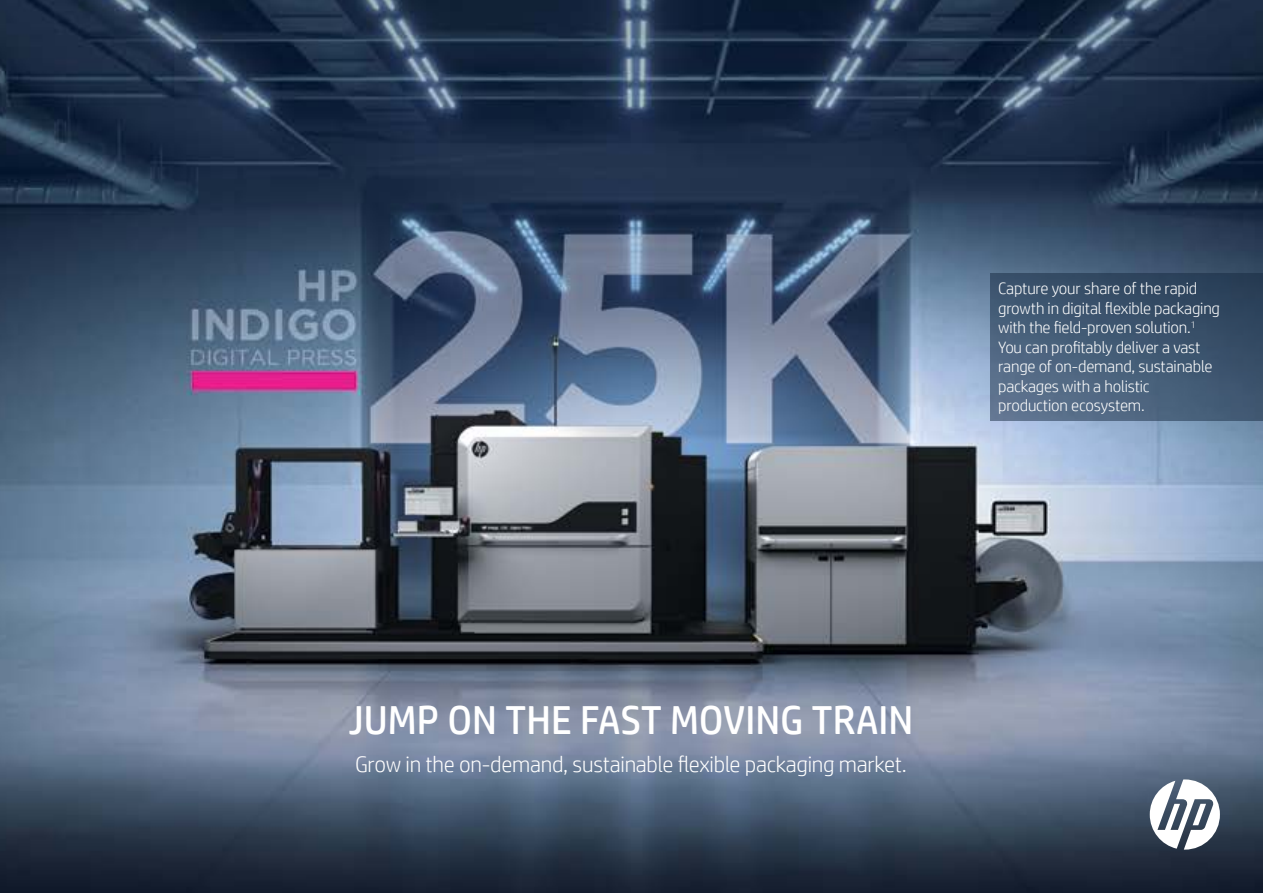
<style>
.page{position:relative;width:1263px;height:893px;background:#fff}
.page>*{position:absolute;margin:0;border:0;box-sizing:border-box;transform-origin:0 0}
.t1{font:40.5px "HP Simplified";color:#fff}
.t2{font:300 22.5px "HP Simplified";letter-spacing:-.01em;color:#fff}
.t3{font:300 16.5px/19.5px "HP Simplified";letter-spacing:-.01em;color:#fff}
</style>
<div class="page">
<img style="left:0;top:0;width:1263px;height:893px">
<svg style="left:990px;top:274px;width:273px;height:147px;background:#415872"></svg>
<svg style="left:1150px;top:779px;width:70px;height:71px"></svg>
<p class="t3" style="left:998px;top:278px;width:223px">Capture your share of the rapid growth in digital flexible packaging with the field-proven solution.<sup>1<br></sup>You can profitably deliver a vast range of on-demand, sustainable packages with a holistic production ecosystem.</p>
<h1 class="t1" style="left:349px;top:694px;width:566px">JUMP ON THE FAST MOVING TRAIN</h1>
<h2 class="t2" style="left:355px;top:749px;width:553px">Grow in the on-demand, sustainable flexible packaging market.</h2>
</div>
